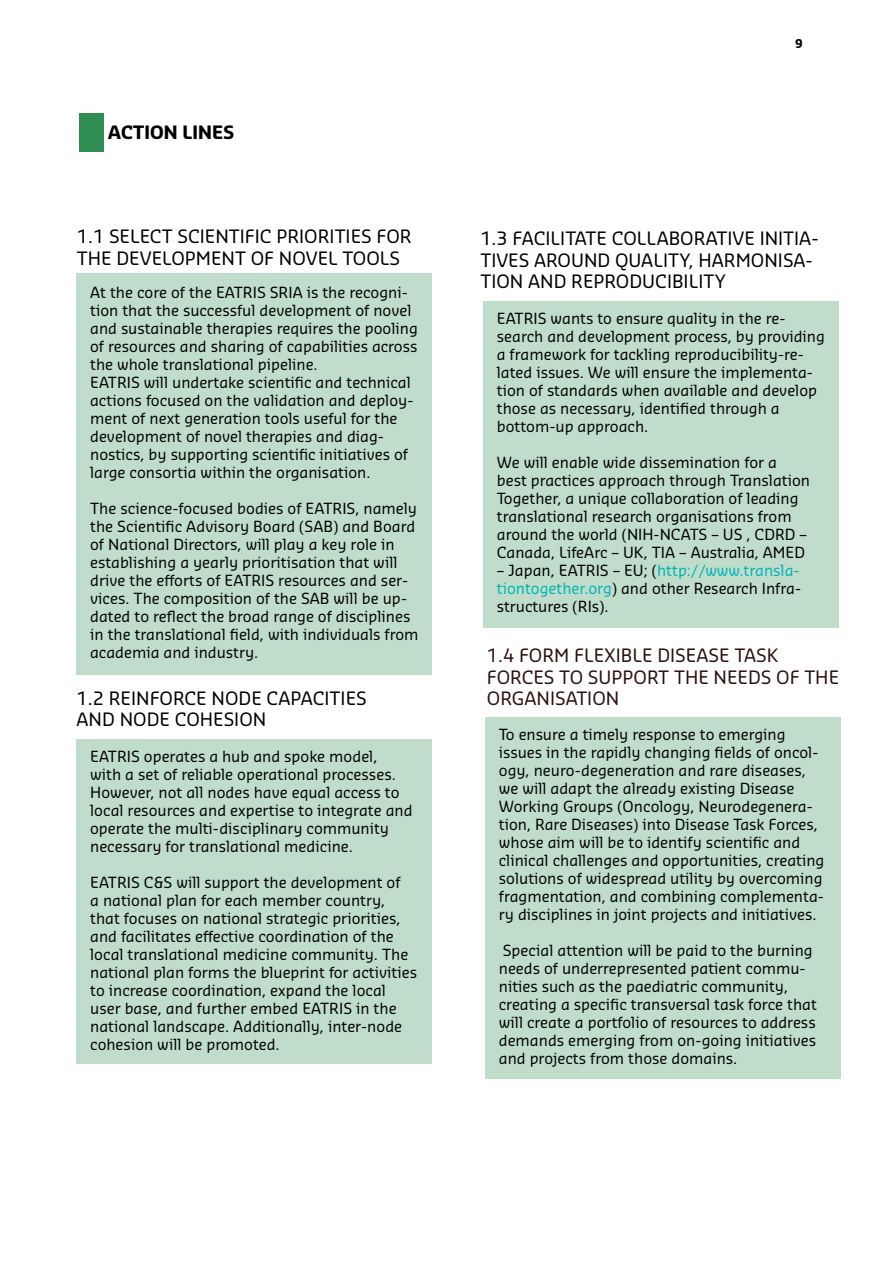
<style>
.page{position:relative;width:893px;height:1263px;background:#fff}
.page>*{position:absolute;margin:0;border:0;box-sizing:border-box;transform-origin:0 0}
.t1{font:18px/21.6px "Sansa Pro";color:#000101}
.t2{font:18px/21.6px "Sansa Pro";color:#2d0f0f}
.t3{font:700 18px "Sansa Pro";color:#000101}
.t4{font:15px/18px "Sansa Pro";color:#000}
.t5{font:700 12px "Sansa Pro";color:#000}
.s1{color:#00b4b4}
</style>
<div class="page">
<hr style="left:0;top:139px;width:838px;height:1px;background:#491432">
<div style="left:77px;top:740px;width:355px;height:324px;background:#c0dccb"></div>
<div style="left:77px;top:273px;width:355px;height:402px;background:#c0dccb"></div>
<div style="left:80px;top:113px;width:24px;height:38px;background:#308d51"></div>
<div style="left:485px;top:717px;width:356px;height:362px;background:#c0dccb"></div>
<div style="left:483px;top:301px;width:356px;height:327px;background:#c0dccb"></div>
<p class="t3" style="left:108px;top:120px;width:128px">ACTION LINES</p>
<p class="t1" style="left:77px;top:226px;width:336px">1.1 SELECT SCIENTIFIC PRIORITIES FOR<br>THE DEVELOPMENT OF NOVEL TOOLS</p>
<p class="t4" style="left:90px;top:283px;width:329px">At the core of the EATRIS SRIA is the recogni&shy;tion that the successful development of novel and sustainable therapies requires the pooling of resources and sharing of capabilities across the whole translational pipeline.<br>EATRIS will undertake scientific and technical actions focused on the validation and deploy&shy;ment of next generation tools useful for the development of novel therapies and diag&shy;nostics, by supporting scientific initiatives of large consortia within the organisation.</p>
<p class="t4" style="left:90px;top:499px;width:330px">The science-focused bodies of EATRIS, namely the Scientific Advisory Board (SAB) and Board of National Directors, will play a key role in establishing a yearly prioritisation that will drive the efforts of EATRIS resources and ser&shy;vices. The composition of the SAB will be up&shy;dated to reflect the broad range of disciplines in the translational field, with individuals from academia and industry.</p>
<p class="t1" style="left:77px;top:687px;width:292px">1.2 REINFORCE NODE CAPACITIES<br>AND NODE COHESION</p>
<p class="t4" style="left:90px;top:747px;width:324px">EATRIS operates a hub and spoke model,<br>with a set of reliable operational processes.<br>However, not all nodes have equal access to local resources and expertise to integrate and operate the multi-disciplinary community necessary for translational medicine.</p>
<p class="t4" style="left:90px;top:873px;width:328px">EATRIS C&amp;S will support the development of<br>a national plan for each member country, that focuses on national strategic priorities, and facilitates effective coordination of the local translational medicine community. The national plan forms the blueprint for activities to increase coordination, expand the local user base, and further embed EATRIS in the national landscape. Additionally, inter-node cohesion will be promoted.</p>
<p class="t5" style="left:795px;top:35px;width:9px">9</p>
<p class="t1" style="left:480px;top:228px;width:340px">1.3 FACILITATE COLLABORATIVE INITIA-<br>TIVES AROUND QUALITY, HARMONISA-<br>TION AND REPRODUCIBILITY</p>
<p class="t4" style="left:497px;top:309px;width:330px">EATRIS wants to ensure quality in the re&shy;search and development process, by providing a framework for tackling reproducibility-re&shy;lated issues. We will ensure the implementa&shy;tion of standards when available and develop those as necessary, identified through a bottom-up approach.</p>
<p class="t4" style="left:497px;top:453px;width:315px">We will enable wide dissemination for a best practices approach through Translation Together, a unique collaboration of leading translational research organisations from around the world (NIH-NCATS – US , CDRD – Canada, LifeArc – UK, TIA – Australia, AMED</p>
<p class="t4" style="left:497px;top:561px;width:306px;text-align:justify">– Japan, EATRIS – EU; (<span class="s1">http://www.transla&shy;tiontogether.org</span>) and other Research Infra&shy;structures (RIs).</p>
<p class="t2" style="left:487px;top:644px;width:354px">1.4 FORM FLEXIBLE DISEASE TASK<br>FORCES TO SUPPORT THE NEEDS OF THE<br>ORGANISATION</p>
<p class="t4" style="left:499px;top:725px;width:327px">To ensure a timely response to emerging issues in the rapidly changing fields of oncol&shy;ogy, neuro-degeneration and rare diseases, we will adapt the already existing Disease Working Groups (Oncology, Neurodegenera&shy;tion, Rare Diseases) into Disease Task Forces, whose aim will be to identify scientific and clinical challenges and opportunities, creating solutions of widespread utility by overcoming fragmentation, and combining complementa&shy;ry disciplines in joint projects and initiatives.</p>
<p class="t4" style="left:499px;top:941px;width:320px">Special attention will be paid to the burning needs of underrepresented patient commu&shy;nities such as the paediatric community, creating a specific transversal task force that will create a portfolio of resources to address demands emerging from on-going initiatives and projects from those domains.</p>
</div>
